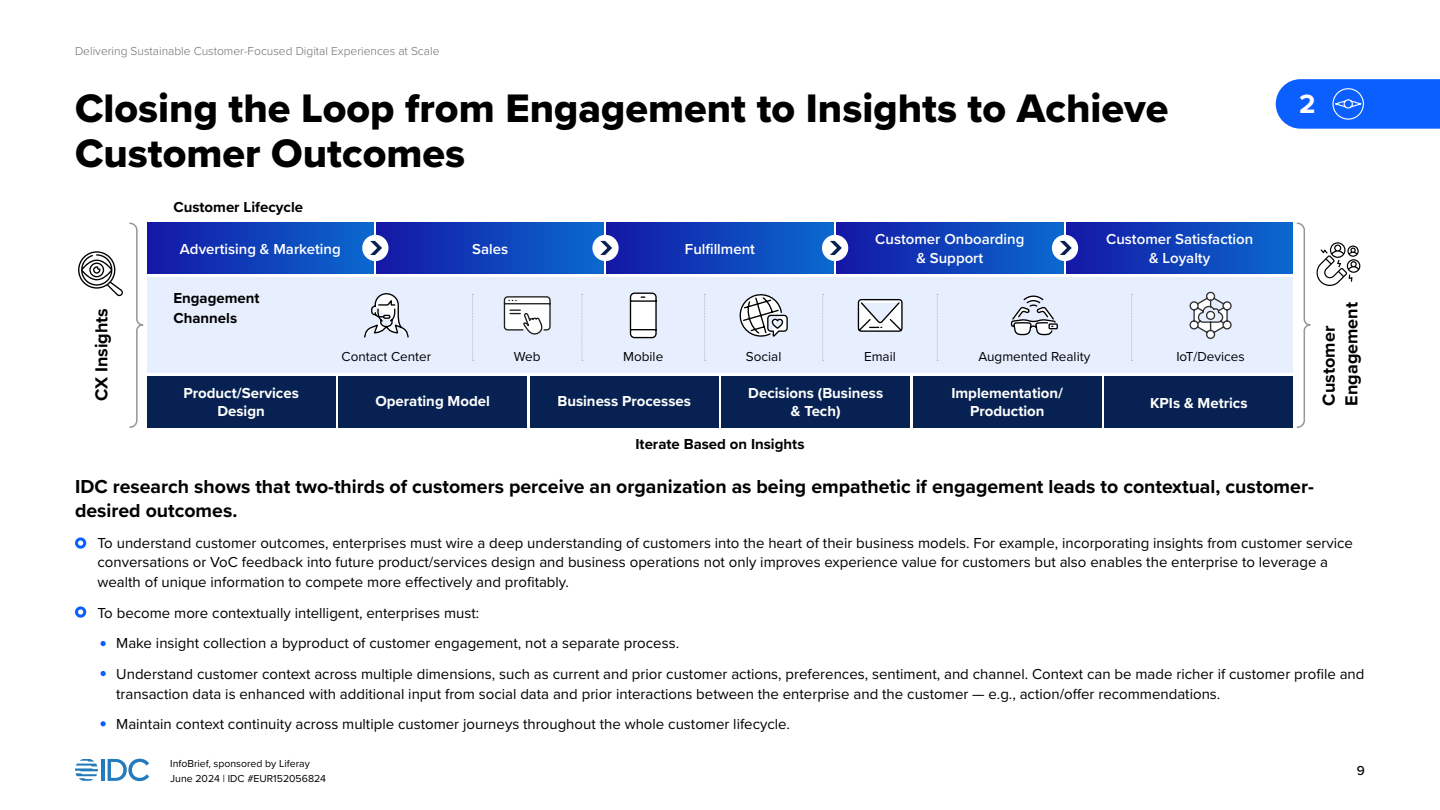
<style>
.page{position:relative;width:1440px;height:810px;background:#fff}
.page>*{position:absolute;margin:0;border:0;box-sizing:border-box;transform-origin:0 0}
.t1{font:41.25px/45px "Proxima Nova Extrabld";color:#000}
.t2{font:700 27.38px "Proxima Nova";color:#fff}
.t3{font:700 19.5px/24px "Proxima Nova";color:#000}
.t4{font:700 18px/22.5px "Proxima Nova";color:#000}
.t5{font:15px/19.5px "Proxima Nova";color:#000}
.t6{font:700 15px/18.8px "Proxima Nova";color:#fff;text-align:center}
.t7{font:600 15px/18.8px "Proxima Nova";color:#fff;text-align:center}
.t8{font:700 15px/19.5px "Proxima Nova";color:#000}
.t9{font:13.5px "Proxima Nova";color:#000}
.t10{font:500 13.5px "Proxima Nova";color:#000}
.t11{font:300 12px "Proxima Nova";color:#6d6e71}
.t12{font:10.5px/15px "Proxima Nova";color:#000}
.s1{font-size:9px}
</style>
<div class="page">
<hr style="left:101px;top:759px;width:4px;height:22px;background:#257abb">
<svg style="left:108px;top:759px;width:41px;height:22px"></svg>
<svg style="left:75px;top:759px;width:23px;height:22px"></svg>
<div style="left:147px;top:277px;width:1146px;height:96px;background:#e7efff"></div>
<div style="left:147px;top:222px;width:227px;height:52px;background:linear-gradient(to right,#1417a5,#0a69cf)"></div>
<div style="left:607px;top:222px;width:226px;height:52px;background:linear-gradient(to right,#1417a5,#0a69ce)"></div>
<div style="left:837px;top:222px;width:226px;height:52px;background:linear-gradient(to right,#1518a5,#0a69ce)"></div>
<div style="left:1066px;top:222px;width:227px;height:52px;background:linear-gradient(to right,#1417a5,#0a69cf)"></div>
<div style="left:377px;top:222px;width:226px;height:52px;background:linear-gradient(to right,#1518a5,#0a68ce)"></div>
<div style="left:592px;top:235px;width:27px;height:26px;background:#fff;border-radius:50%"></div>
<svg style="left:600px;top:241px;width:12px;height:14px"></svg>
<div style="left:362px;top:235px;width:26px;height:26px;background:#fff;border-radius:50%"></div>
<svg style="left:370px;top:241px;width:12px;height:14px"></svg>
<div style="left:822px;top:235px;width:26px;height:26px;background:#fff;border-radius:50%"></div>
<svg style="left:830px;top:241px;width:12px;height:14px"></svg>
<div style="left:1052px;top:235px;width:26px;height:26px;background:#fff;border-radius:50%"></div>
<svg style="left:1060px;top:241px;width:12px;height:14px"></svg>
<div style="left:147px;top:377px;width:188px;height:51px;background:#072252"></div>
<div style="left:339px;top:377px;width:188px;height:51px;background:#072252"></div>
<div style="left:530px;top:377px;width:188px;height:51px;background:#072252"></div>
<div style="left:722px;top:377px;width:188px;height:51px;background:#072252"></div>
<div style="left:913px;top:377px;width:188px;height:51px;background:#072252"></div>
<div style="left:1105px;top:377px;width:188px;height:51px;background:#072252"></div>
<div style="left:75px;top:537px;width:11px;height:12px;border:3px solid #0b5fff;border-radius:50%"></div>
<div style="left:75px;top:606px;width:11px;height:12px;border:3px solid #0b5fff;border-radius:50%"></div>
<div style="left:99px;top:639px;width:8px;height:9px;background:#0b5fff;border-radius:50%"></div>
<div style="left:98px;top:638px;width:11px;height:11px;border:3px solid #fff;border-radius:50%"></div>
<div style="left:99px;top:669px;width:8px;height:9px;background:#0b5fff;border-radius:50%"></div>
<div style="left:98px;top:668px;width:11px;height:11px;border:3px solid #fff;border-radius:50%"></div>
<div style="left:99px;top:720px;width:8px;height:8px;background:#0b5fff;border-radius:50%"></div>
<div style="left:98px;top:718px;width:11px;height:11px;border:3px solid #fff;border-radius:50%"></div>
<svg style="left:629px;top:292px;width:28px;height:47px"></svg>
<svg style="left:364px;top:293px;width:45px;height:45px"></svg>
<svg style="left:503px;top:296px;width:48px;height:38px;background:#cecfd1"></svg>
<svg style="left:739px;top:294px;width:49px;height:43px"></svg>
<svg style="left:857px;top:299px;width:46px;height:33px"></svg>
<svg style="left:1010px;top:295px;width:48px;height:41px"></svg>
<svg style="left:1189px;top:291px;width:43px;height:48px"></svg>
<svg style="left:1296px;top:222px;width:64px;height:206px"></svg>
<svg style="left:78px;top:222px;width:66px;height:206px"></svg>
<svg style="left:704px;top:294px;width:2px;height:67px"></svg>
<svg style="left:582px;top:294px;width:1px;height:67px"></svg>
<svg style="left:472px;top:294px;width:2px;height:67px"></svg>
<svg style="left:822px;top:294px;width:2px;height:67px"></svg>
<svg style="left:937px;top:294px;width:1px;height:67px"></svg>
<svg style="left:1131px;top:294px;width:2px;height:67px"></svg>
<svg style="left:1276px;top:79px;width:164px;height:50px;background:#1a69ff"></svg>
<p class="t11" style="left:75px;top:43px;width:366px">Delivering Sustainable Customer-Focused Digital Experiences at Scale</p>
<h1 class="t1" style="left:75px;top:85px;width:1095px">Closing the Loop from Engagement to Insights to Achieve<br>Customer Outcomes</h1>
<p class="t8" style="left:173px;top:197px;width:131px">Customer Lifecycle</p>
<p class="t4" style="left:90px;top:401px;width:95px;rotate:-90deg">CX Insights</p>
<p class="t7" style="left:180px;top:239px;width:162px">Advertising &amp; Marketing</p>
<p class="t7" style="left:685px;top:239px;width:72px">Fulfillment</p>
<p class="t7" style="left:875px;top:229px;width:151px">Customer Onboarding &amp; Support</p>
<p class="t7" style="left:1106px;top:229px;width:149px">Customer Satisfaction &amp; Loyalty</p>
<p class="t7" style="left:472px;top:239px;width:37px">Sales</p>
<p class="t8" style="left:173px;top:288px;width:88px">Engagement<br>Channels</p>
<p class="t6" style="left:183px;top:383px;width:117px">Product/Services<br>Design</p>
<p class="t9" style="left:342px;top:346px;width:91px">Contact Center</p>
<p class="t9" style="left:514px;top:346px;width:28px">Web</p>
<p class="t9" style="left:623px;top:346px;width:42px">Mobile</p>
<p class="t9" style="left:746px;top:346px;width:37px">Social</p>
<p class="t9" style="left:864px;top:346px;width:33px">Email</p>
<p class="t9" style="left:978px;top:346px;width:113px">Augmented Reality</p>
<p class="t9" style="left:1176px;top:346px;width:70px">IoT/Devices</p>
<p class="t6" style="left:557px;top:392px;width:135px">Business Processes</p>
<p class="t6" style="left:748px;top:383px;width:136px">Decisions (Business &amp; Tech)</p>
<p class="t6" style="left:951px;top:383px;width:113px">Implementation/<br>Production</p>
<p class="t6" style="left:375px;top:392px;width:116px">Operating Model</p>
<p class="t6" style="left:1150px;top:393px;width:99px">KPIs &amp; Metrics</p>
<p class="t8" style="left:636px;top:434px;width:170px">Iterate Based on Insights</p>
<h2 class="t2" style="left:1299px;top:84px;width:18px">2</h2>
<p class="t4" style="left:1317px;top:406px;width:105px;rotate:-90deg">Customer<br>Engagement</p>
<h3 class="t3" style="left:75px;top:474px;width:1240px">IDC research shows that two-thirds of customers perceive an organization as being empathetic if engagement leads to contextual, customer&shy;desired outcomes.</h3>
<p class="t5" style="left:98px;top:532px;width:1257px">To understand customer outcomes, enterprises must wire a deep understanding of customers into the heart of their business models. For example, incorporating insights from customer service conversations or VoC feedback into future product/services design and business operations not only improves experience value for customers but also enables the enterprise to leverage a wealth of unique information to compete more effectively and profitably.</p>
<p class="t5" style="left:98px;top:602px;width:383px">To become more contextually intelligent, enterprises must:</p>
<p class="t5" style="left:101px;top:633px;width:579px"><span class="s1">•</span> Make insight collection a byproduct of customer engagement, not a separate process.</p>
<p class="t5" style="left:116px;top:664px;width:1250px;text-indent:-15px"><span class="s1">•</span> Understand customer context across multiple dimensions, such as current and prior customer actions, preferences, sentiment, and channel. Context can be made richer if customer profile and transaction data is enhanced with additional input from social data and prior interactions between the enterprise and the customer — e.g., action/offer recommendations.</p>
<p class="t5" style="left:101px;top:714px;width:690px"><span class="s1">•</span> Maintain context continuity across multiple customer journeys throughout the whole customer lifecycle.</p>
<p class="t12" style="left:170px;top:755px;width:157px">InfoBrief, sponsored by Liferay<br>June 2024 | IDC #EUR152056824</p>
<p class="t10" style="left:1357px;top:760px;width:10px">9</p>
</div>
